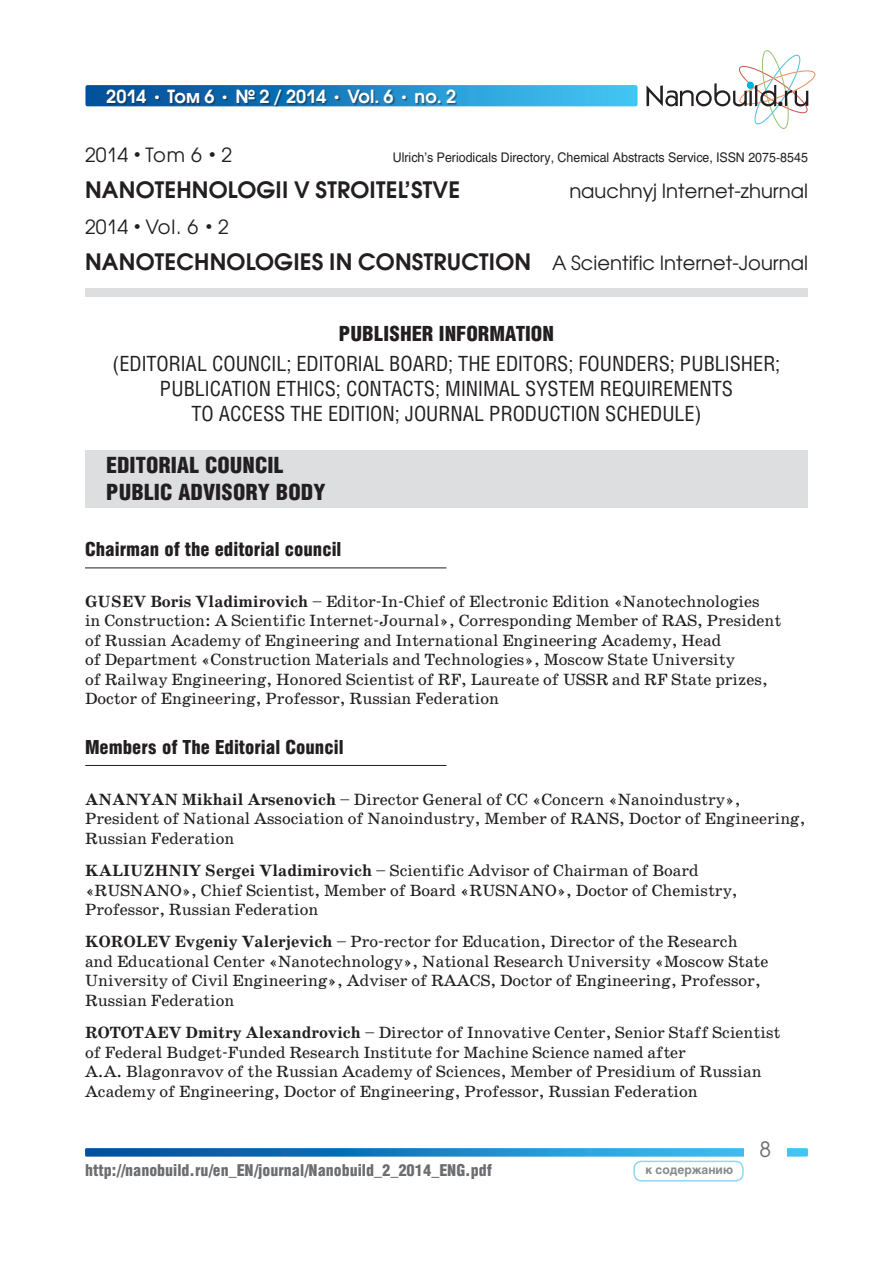
<style>
.page{position:relative;width:893px;height:1263px;background:#fff}
.page>*{position:absolute;margin:0;border:0;box-sizing:border-box;transform-origin:0 0}
.t1{font:600 22.5px "Avant Garde Gothic C";letter-spacing:.01em;color:#231f20}
.t2{font:900 22.5px/27px "Helios Cond";color:#231f20}
.t3{font:21px/25.2px "Helios Cond";color:#231f20;text-align:center}
.t4{font:900 21px "Helios Cond";color:#231f20}
.t5{font:21px "Avant Garde Gothic C";color:#6c6d70}
.t6{font:900 19.5px "Helios Cond";color:#231f20}
.t7{font:19.5px "Avant Garde Gothic C";color:#231f20}
.t8{font:600 18px "Avant Garde Gothic C";color:#fff}
.t9{font:16.5px/19.5px "School Book C";color:#231f20}
.t10{font:900 16.5px "Helios Cond";color:#6c6d70}
.t11{font:13.05px "Helios";color:#231f20;scale:.94 1}
.t12{font:700 12px "Helios";color:#87898c}
.s1{font-family:"School Book C";font-weight:700}
.s2{font-weight:400;font-size:19.5px}
.s3{font-weight:700}
</style>
<div class="page">
<svg style="left:85px;top:1148px;width:723px;height:8px;background:#2085c3"></svg>
<div style="left:744px;top:1137px;width:43px;height:19px;background:#fff"></div>
<div style="left:633px;top:1160px;width:111px;height:21px;border:2px solid #8dd7f7;border-radius:7px"></div>
<div style="left:85px;top:85px;width:553px;height:21px;background:linear-gradient(to right,#004694,#42c8f7);border-radius:2px"></div>
<div style="left:108px;top:90px;width:349px;height:17px;background:#231f20;opacity:.5"></div>
<svg style="left:646px;top:50px;width:169px;height:79px"></svg>
<div style="left:85px;top:288px;width:723px;height:9px;background:#dddee0"></div>
<div style="left:85px;top:450px;width:723px;height:57px;background:#dddee0"></div>
<hr style="left:85px;top:567px;width:361px;height:1px;background:#231f20">
<hr style="left:85px;top:765px;width:361px;height:1px;background:#231f20">
<p class="t8" style="left:106px;top:85px;width:351px">2014 <span class="s1">•</span> Том 6 <span class="s1">•</span> № 2 / 2014 <span class="s1">•</span> Vol. 6 <span class="s1">•</span> no. 2</p>
<p class="t7" style="left:85px;top:143px;width:149px">2014 <sup>•</sup> Tom 6 <sup>•</sup> 2</p>
<p class="t11" style="left:393px;top:150px;width:443px">Ulrich’s Periodicals Directory, Chemical Abstracts Service, ISSN 2075-8545</p>
<h1 class="t1" style="left:85px;top:176px;width:377px">NANOTEHNOLOGII V STROITEL’STVE</h1>
<p class="t7" style="left:569px;top:179px;width:240px">nauchnyj Internet-zhurnal</p>
<p class="t7" style="left:85px;top:215px;width:145px">2014 <sup>•</sup> Vol. 6 <sup>•</sup> 2</p>
<h1 class="t1" style="left:85px;top:248px;width:724px">NANOTECHNOLOGIES IN CONSTRUCTION <span class="s2">A Scientific Internet-Journal</span></h1>
<p class="t4" style="left:339px;top:322px;width:217px">PUBLISHER INFORMATION</p>
<p class="t3" style="left:113px;top:350px;width:669px">(EDITORIAL COUNCIL; EDITORIAL BOARD; THE EDITORS; FOUNDERS; PUBLISHER;<br>PUBLICATION ETHICS; CONTACTS; MINIMAL SYSTEM REQUIREMENTS<br>TO ACCESS THE EDITION; JOURNAL PRODUCTION SCHEDULE)</p>
<h1 class="t2" style="left:106px;top:451px;width:221px">EDITORIAL COUNCIL<br>PUBLIC ADVISORY BODY</h1>
<p class="t6" style="left:85px;top:538px;width:258px">Chairman of the editorial council</p>
<p class="t9" style="left:85px;top:592px;width:698px"><span class="s3">GUSEV Boris Vladimirovich</span> – Editor-In-Chief of Electronic Edition «Nanotechnologies<br>in Construction: A Scientific Internet-Journal», Corresponding Member of RAS, President of Russian Academy of Engineering and International Engineering Academy, Head<br>of Department «Construction Materials and Technologies», Moscow State University<br>of Railway Engineering, Honored Scientist of RF, Laureate of USSR and RF State prizes, Doctor of Engineering, Professor, Russian Federation</p>
<p class="t6" style="left:85px;top:736px;width:260px">Members of The Editorial Council</p>
<p class="t9" style="left:85px;top:790px;width:722px"><span class="s3">ANANYAN Mikhail Arsenovich</span> – Director General of CC «Concern «Nanoindustry»,<br>President of National Association of Nanoindustry, Member of RANS, Doctor of Engineering,<br>Russian Federation</p>
<p class="t9" style="left:85px;top:861px;width:654px"><span class="s3">KALIUZHNIY Sergei Vladimirovich</span> – Scientific Advisor of Chairman of Board «RUSNANO», Chief Scientist, Member of Board «RUSNANO», Doctor of Chemistry,<br>Professor, Russian Federation</p>
<p class="t9" style="left:85px;top:932px;width:685px"><span class="s3">KOROLEV Evgeniy Valerjevich</span> – Pro-rector for Education, Director of the Research and Educational Center «Nanotechnology», National Research University «Moscow State University of Civil Engineering», Adviser of RAACS, Doctor of Engineering, Professor, Russian Federation</p>
<p class="t9" style="left:85px;top:1023px;width:697px"><span class="s3">ROTOTAEV Dmitry Alexandrovich</span> – Director of Innovative Center, Senior Staff Scientist of Federal Budget-Funded Research Institute for Machine Science named after<br>A.A. Blagonravov of the Russian Academy of Sciences, Member of Presidium of Russian Academy of Engineering, Doctor of Engineering, Professor, Russian Federation</p>
<p class="t10" style="left:85px;top:1161px;width:408px">http://nanobuild.ru/en_EN/journal/Nanobuild_2_2014_ENG.pdf</p>
<p class="t12" style="left:645px;top:1163px;width:89px">к содержанию</p>
<p class="t5" style="left:760px;top:1136px;width:13px">8</p>
</div>
